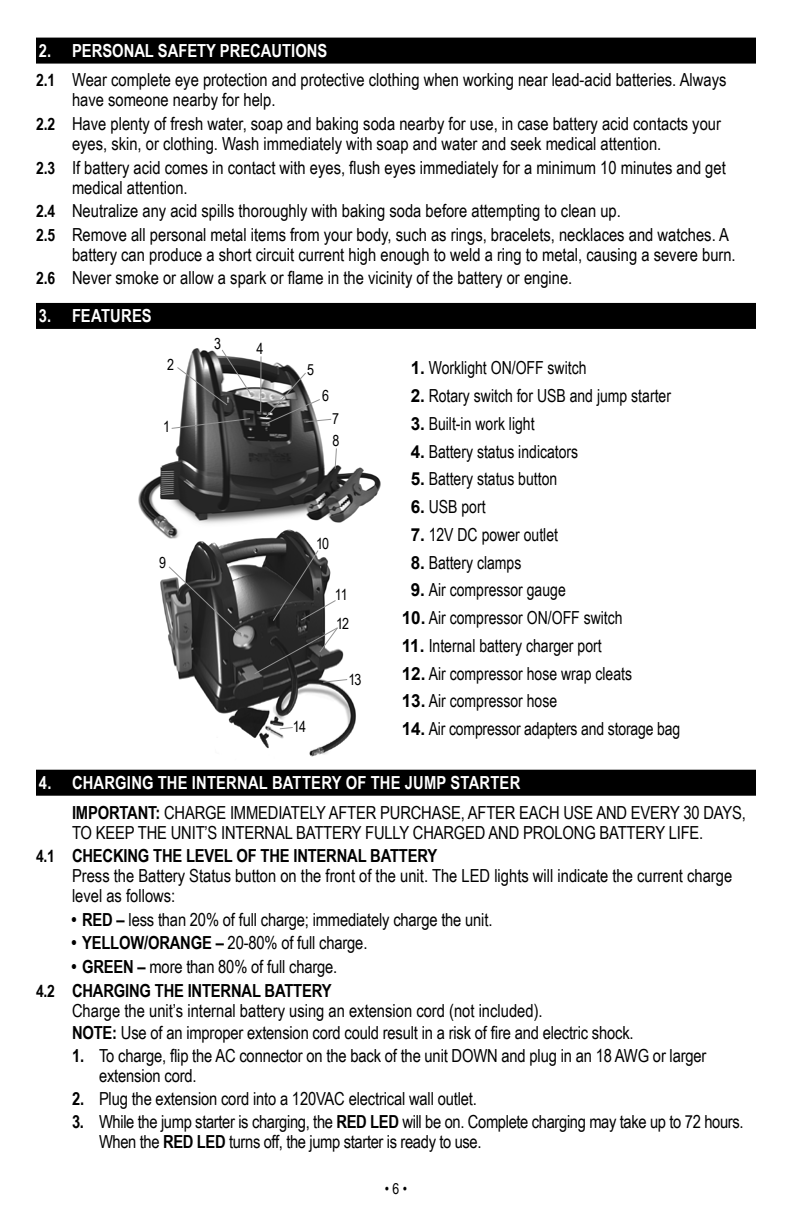
<style>
.page{position:relative;width:792px;height:1224px;background:#fff}
.page>*{position:absolute;margin:0;border:0;box-sizing:border-box;transform-origin:0 0}
.t1{font:18px/23.6px "Arial Narrow";color:#000}
.t2{font:18px "Arial Narrow";color:#000;scale:.95 1}
.t3{font:18px/20px "Arial Narrow";letter-spacing:-.02em;color:#000}
.t4{font:700 18px/23.6px "Arial Narrow";letter-spacing:-.01em;color:#000}
.t5{font:700 18px "Arial Narrow";letter-spacing:.01em;color:#fff}
.t6{font:15.4px/21.8px "Arial Narrow";letter-spacing:-.06em;color:#000}
.t7{font:15px "Arial Narrow";color:#000}
.s1{font-weight:700;color:#fff}
.s2{font-weight:700;font-size:17px}
.s3{font-family:"Arial";font-weight:700}
.s4{font-weight:700}
.s5{font-weight:400}
.s6{font-size:17px}
</style>
<div class="page">
<div style="left:36px;top:38px;width:720px;height:26px;background:#000"></div>
<div style="left:36px;top:303px;width:720px;height:26px;background:#000"></div>
<img style="left:138px;top:348px;width:243px;height:180px">
<svg style="left:176px;top:349px;width:77px;height:57px"></svg>
<svg style="left:171px;top:418px;width:80px;height:11px"></svg>
<hr style="left:260px;top:356px;width:1px;height:56px;background:#939393">
<svg style="left:334px;top:448px;width:3px;height:22px"></svg>
<svg style="left:264px;top:372px;width:68px;height:53px"></svg>
<img style="left:156px;top:527px;width:204px;height:230px">
<svg style="left:279px;top:727px;width:15px;height:3px"></svg>
<svg style="left:168px;top:566px;width:75px;height:71px"></svg>
<svg style="left:253px;top:549px;width:95px;height:134px"></svg>
<div style="left:36px;top:770px;width:720px;height:26px;background:#000"></div>
<p class="t1" style="left:36px;top:35px;width:692px;line-height:29.4px"><span class="s1">2. PERSONAL SAFETY PRECAUTIONS<br></span><span class="s2">2.1</span> Wear complete eye protection and protective clothing when working near lead-acid batteries. Always</p>
<p class="t1" style="left:36px;top:88px;width:687px;text-indent:36px">have someone nearby for help.<br><span class="s2">2.2</span> Have plenty of fresh water, soap and baking soda nearby for use, in case battery acid contacts your</p>
<p class="t1" style="left:36px;top:131px;width:691px;text-indent:36px">eyes, skin, or clothing. Wash immediately with soap and water and seek medical attention.<br><span class="s2">2.3</span> If battery acid comes in contact with eyes, flush eyes immediately for a minimum 10 minutes and get</p>
<p class="t1" style="left:36px;top:175px;width:694px;text-indent:36px">medical attention.<br><span class="s2">2.4</span> Neutralize any acid spills thoroughly with baking soda before attempting to clean up.<br><span class="s2">2.5</span> Remove all personal metal items from your body, such as rings, bracelets, necklaces and watches. A</p>
<p class="t1" style="left:36px;top:242px;width:701px;text-indent:36px">battery can produce a short circuit current high enough to weld a ring to metal, causing a severe burn.<br><span class="s2">2.6</span> Never smoke or allow a spark or flame in the vicinity of the battery or engine.</p>
<p class="t5" style="left:39px;top:303px;width:114px">3. FEATURES</p>
<p class="t2" style="left:411px;top:355px;width:187px"><span class="s3">1.</span> Worklight ON/OFF switch</p>
<p class="t2" style="left:411px;top:383px;width:276px"><span class="s3">2.</span> Rotary switch for USB and jump starter</p>
<p class="t2" style="left:411px;top:410px;width:132px"><span class="s3">3.</span> Built-in work light</p>
<p class="t2" style="left:411px;top:438px;width:178px"><span class="s3">4.</span> Battery status indicators</p>
<p class="t2" style="left:411px;top:466px;width:156px"><span class="s3">5.</span> Battery status button</p>
<p class="t2" style="left:411px;top:494px;width:80px"><span class="s3">6.</span> USB port</p>
<p class="t2" style="left:411px;top:521px;width:157px"><span class="s3">7.</span> 12V DC power outlet</p>
<p class="t2" style="left:411px;top:549px;width:118px"><span class="s3">8.</span> Battery clamps</p>
<p class="t2" style="left:411px;top:577px;width:165px"><span class="s3">9.</span> Air compressor gauge</p>
<p class="t2" style="left:402px;top:605px;width:234px"><span class="s3">10.</span> Air compressor ON/OFF switch</p>
<p class="t2" style="left:402px;top:632px;width:212px"><span class="s3">11.</span> Internal battery charger port</p>
<p class="t2" style="left:402px;top:660px;width:244px"><span class="s3">12.</span> Air compressor hose wrap cleats</p>
<p class="t2" style="left:402px;top:688px;width:165px"><span class="s3">13.</span> Air compressor hose</p>
<p class="t2" style="left:402px;top:716px;width:295px"><span class="s3">14.</span> Air compressor adapters and storage bag</p>
<p class="t6" style="left:214px;top:332px;width:8px">3</p>
<p class="t6" style="left:257px;top:337px;width:8px">4</p>
<p class="t6" style="left:167px;top:353px;width:8px">2</p>
<p class="t6" style="left:307px;top:358px;width:8px">5</p>
<p class="t6" style="left:322px;top:384px;width:8px">6</p>
<p class="t6" style="left:332px;top:407px;width:9px">7<br>8</p>
<p class="t6" style="left:163px;top:415px;width:8px">1</p>
<p class="t6" style="left:316px;top:532px;width:15px">10</p>
<p class="t6" style="left:159px;top:551px;width:8px">9</p>
<p class="t6" style="left:335px;top:580px;width:16px;line-height:28.6px">11<br>12</p>
<p class="t6" style="left:348px;top:668px;width:15px">13</p>
<p class="t6" style="left:293px;top:715px;width:15px">14</p>
<p class="t1" style="left:72px;top:768px;width:675px;line-height:29.4px;text-indent:-33px"><span class="s1">4. CHARGING THE INTERNAL BATTERY OF THE JUMP STARTER<br></span><span class="s4">IMPORTANT:</span> CHARGE IMMEDIATELY AFTER PURCHASE, AFTER EACH USE AND EVERY 30 DAYS,</p>
<p class="t1" style="left:36px;top:820px;width:669px;text-indent:36px">TO KEEP THE UNIT’S INTERNAL BATTERY FULLY CHARGED AND PROLONG BATTERY LIFE.<br><span class="s2">4.1</span> <span class="s4">CHECKING THE LEVEL OF THE INTERNAL BATTERY</span></p>
<p class="t1" style="left:72px;top:865px;width:662px;line-height:20px">Press the Battery Status button on the front of the unit. The LED lights will indicate the current charge level as follows:</p>
<p class="t1" style="left:72px;top:907px;width:422px"><span class="s4">• RED –</span> less than 20% of full charge; immediately charge the unit.</p>
<p class="t1" style="left:72px;top:931px;width:297px"><span class="s4">• YELLOW/ORANGE –</span> 20-80% of full charge.</p>
<p class="t4" style="left:36px;top:954px;width:303px;text-indent:36px">• GREEN – <span class="s5">more than 80% of full charge.<br></span><span class="s6">4.2</span> CHARGING THE INTERNAL BATTERY</p>
<p class="t1" style="left:72px;top:998px;width:563px;line-height:22.8px">Charge the unit’s internal battery using an extension cord (not included).<br><span class="s4">NOTE:</span> Use of an improper extension cord could result in a risk of fire and electric shock.</p>
<p class="t1" style="left:99px;top:1045px;width:609px;line-height:20px;text-indent:-27px"><span class="s4">1.</span> To charge, flip the AC connector on the back of the unit DOWN and plug in an 18 AWG or larger extension cord.</p>
<p class="t1" style="left:72px;top:1086px;width:406px"><span class="s4">2.</span> Plug the extension cord into a 120VAC electrical wall outlet.</p>
<p class="t3" style="left:99px;top:1111px;width:646px;text-indent:-27px"><span class="s4">3.</span> While the jump starter is charging, the <span class="s4">RED LED</span> will be on. Complete charging may take up to 72 hours.<br>When the <span class="s4">RED LED</span> turns off, the jump starter is ready to use.</p>
<p class="t7" style="left:385px;top:1178px;width:24px">• 6 •</p>
</div>
